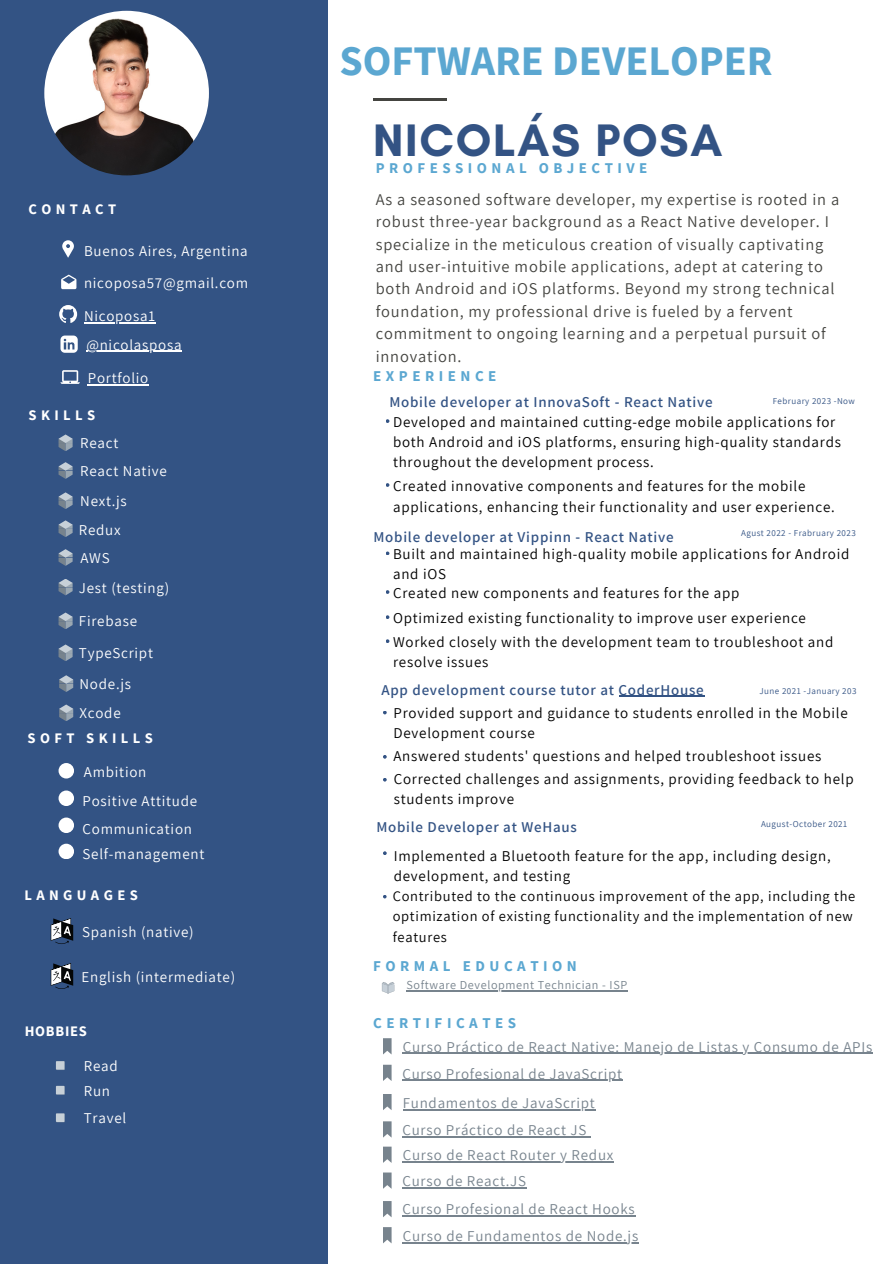
<style>
.page{position:relative;width:893px;height:1264px;background:#fff}
.page>*{position:absolute;margin:0;border:0;box-sizing:border-box;transform-origin:0 0}
.t1{font:700 46.35px "Glacial Indifference";letter-spacing:.035em;color:#335384}
.t2{font:700 42px "Source Sans Pro";color:#5ba7d1}
.t3{font:16.35px/22.4px "Assistant";letter-spacing:.05em;color:#444440}
.t4{font:15px/20.2px "Assistant";letter-spacing:.05em;color:#000}
.t5{font:15px "Assistant";letter-spacing:.05em;color:#fff}
.t6{font:15px "Assistant";letter-spacing:.05em;color:#77838d}
.t7{font:600 15px "Assistant";letter-spacing:.05em;color:#335384}
.t8{font:700 15px "Source Sans Pro";letter-spacing:.3em;color:#5ba7d1}
.t9{font:700 14.85px "Source Sans Pro";letter-spacing:.3em;color:#5ba7d1}
.t10{font:14.55px/20.2px "Assistant";letter-spacing:.05em;color:#000}
.t11{font:700 14.55px "Source Sans Pro";letter-spacing:.3em;color:#fff}
.t12{font:700 14.55px "Source Sans Pro";letter-spacing:.05em;color:#fff}
.t13{font:12.15px "Assistant";letter-spacing:.05em;color:#77838d}
.t14{font:9px "Assistant";letter-spacing:.05em;color:#335384}
</style>
<div class="page">
<div style="left:0;top:0;width:327px;height:1263px;background:#335384"></div>
<hr style="left:373px;top:99px;width:73px;height:1px;background:#444440">
<svg style="left:62px;top:240px;width:11px;height:18px"></svg>
<svg style="left:60px;top:370px;width:20px;height:14px"></svg>
<svg style="left:61px;top:274px;width:15px;height:15px"></svg>
<svg style="left:59px;top:434px;width:14px;height:17px"></svg>
<svg style="left:59px;top:462px;width:14px;height:17px"></svg>
<svg style="left:59px;top:492px;width:14px;height:17px"></svg>
<svg style="left:59px;top:520px;width:14px;height:17px"></svg>
<svg style="left:59px;top:549px;width:14px;height:17px"></svg>
<svg style="left:51px;top:918px;width:22px;height:26px"></svg>
<svg style="left:51px;top:963px;width:22px;height:26px"></svg>
<div style="left:59px;top:763px;width:15px;height:15px;background:#fff;border-radius:50%"></div>
<div style="left:59px;top:790px;width:15px;height:16px;background:#fff;border-radius:50%"></div>
<div style="left:59px;top:817px;width:15px;height:16px;background:#fff;border-radius:50%"></div>
<div style="left:59px;top:843px;width:15px;height:16px;background:#fff;border-radius:50%"></div>
<svg style="left:59px;top:579px;width:14px;height:16px"></svg>
<svg style="left:60px;top:335px;width:17px;height:17px"></svg>
<svg style="left:59px;top:305px;width:18px;height:18px"></svg>
<svg style="left:59px;top:612px;width:14px;height:17px"></svg>
<svg style="left:59px;top:644px;width:14px;height:17px"></svg>
<svg style="left:383px;top:851px;width:3px;height:4px"></svg>
<svg style="left:56px;top:1061px;width:9px;height:9px"></svg>
<svg style="left:56px;top:1085px;width:9px;height:9px"></svg>
<svg style="left:56px;top:1113px;width:9px;height:9px"></svg>
<svg style="left:383px;top:1064px;width:8px;height:17px"></svg>
<svg style="left:383px;top:1094px;width:8px;height:16px"></svg>
<svg style="left:383px;top:1121px;width:8px;height:16px"></svg>
<svg style="left:383px;top:1146px;width:8px;height:16px"></svg>
<svg style="left:383px;top:1172px;width:8px;height:16px"></svg>
<svg style="left:383px;top:1201px;width:8px;height:16px"></svg>
<svg style="left:383px;top:1227px;width:8px;height:16px"></svg>
<hr style="left:402px;top:1079px;width:220px;height:1px;background:#77838d">
<hr style="left:403px;top:1109px;width:192px;height:1px;background:#77838d">
<hr style="left:402px;top:1136px;width:185px;height:1px;background:#77838d">
<hr style="left:403px;top:1161px;width:211px;height:1px;background:#77838d">
<hr style="left:411px;top:1187px;width:115px;height:1px;background:#77838d">
<hr style="left:402px;top:1215px;width:233px;height:1px;background:#77838d">
<hr style="left:403px;top:1242px;width:236px;height:1px;background:#77838d">
<svg style="left:383px;top:1038px;width:8px;height:16px"></svg>
<hr style="left:403px;top:1052px;width:470px;height:1px;background:#77838d">
<img style="left:44px;top:11px;width:165px;height:164px;border-radius:50%">
<hr style="left:406px;top:990px;width:222px;height:1px;background:#77838d">
<svg style="left:382px;top:982px;width:12px;height:11px"></svg>
<hr style="left:84px;top:322px;width:72px;height:1px;background:#fff">
<hr style="left:86px;top:351px;width:96px;height:1px;background:#fff">
<hr style="left:88px;top:384px;width:61px;height:1px;background:#fff">
<hr style="left:618px;top:695px;width:86px;height:2px;background:#335384">
<svg style="left:386px;top:551px;width:3px;height:4px"></svg>
<svg style="left:386px;top:590px;width:3px;height:4px"></svg>
<svg style="left:386px;top:615px;width:3px;height:4px"></svg>
<svg style="left:386px;top:639px;width:3px;height:4px"></svg>
<svg style="left:59px;top:675px;width:14px;height:17px"></svg>
<svg style="left:59px;top:704px;width:14px;height:17px"></svg>
<svg style="left:386px;top:419px;width:3px;height:4px"></svg>
<svg style="left:386px;top:483px;width:3px;height:4px"></svg>
<p class="t11" style="left:29px;top:199px;width:89px">CONTACT</p>
<p class="t5" style="left:84px;top:241px;width:165px">Buenos Aires, Argentina</p>
<p class="t5" style="left:84px;top:273px;width:166px">nicoposa57@gmail.com</p>
<p class="t5" style="left:84px;top:306px;width:73px">Nicoposa1</p>
<p class="t5" style="left:86px;top:334px;width:97px">@nicolasposa</p>
<p class="t5" style="left:88px;top:368px;width:62px">Portfolio</p>
<p class="t11" style="left:29px;top:406px;width:68px">SKILLS</p>
<p class="t5" style="left:80px;top:433px;width:40px">React</p>
<p class="t5" style="left:80px;top:461px;width:88px">React Native</p>
<p class="t5" style="left:80px;top:491px;width:48px">Next.js</p>
<p class="t5" style="left:79px;top:519px;width:43px">Redux</p>
<p class="t5" style="left:80px;top:548px;width:31px">AWS</p>
<p class="t5" style="left:79px;top:577px;width:92px">Jest (testing)</p>
<p class="t5" style="left:79px;top:611px;width:60px">Firebase</p>
<p class="t5" style="left:79px;top:643px;width:75px">TypeScript</p>
<p class="t5" style="left:80px;top:673px;width:53px">Node.js</p>
<p class="t5" style="left:80px;top:703px;width:43px">Xcode</p>
<p class="t11" style="left:28px;top:728px;width:127px">SOFT SKILLS</p>
<p class="t5" style="left:84px;top:762px;width:64px">Ambition</p>
<p class="t5" style="left:83px;top:790px;width:116px">Positive Attitude</p>
<p class="t5" style="left:83px;top:818px;width:111px">Communication</p>
<p class="t5" style="left:83px;top:843px;width:123px">Self-management</p>
<p class="t11" style="left:24px;top:885px;width:115px">LANGUAGES</p>
<p class="t5" style="left:82px;top:921px;width:113px">Spanish (native)</p>
<p class="t5" style="left:81px;top:966px;width:155px">English (intermediate)</p>
<p class="t12" style="left:25px;top:1021px;width:64px">HOBBIES</p>
<p class="t5" style="left:84px;top:1055px;width:35px">Read</p>
<p class="t5" style="left:84px;top:1080px;width:28px">Run</p>
<p class="t5" style="left:84px;top:1108px;width:44px">Travel</p>
<p class="t2" style="left:339px;top:34px;width:435px">SOFTWARE DEVELOPER</p>
<p class="t1" style="left:373px;top:112px;width:351px">NICOLÁS POSA</p>
<p class="t9" style="left:376px;top:159px;width:273px">PROFESSIONAL OBJECTIVE</p>
<p class="t3" style="left:376px;top:188px;width:465px">As a seasoned software developer, my expertise is rooted in a robust three-year background as a React Native developer. I specialize in the meticulous creation of visually captivating and user-intuitive mobile applications, adept at catering to both Android and iOS platforms. Beyond my strong technical foundation, my professional drive is fueled by a fervent commitment to ongoing learning and a perpetual pursuit of innovation.</p>
<p class="t8" style="left:373px;top:366px;width:125px">EXPERIENCE</p>
<p class="t7" style="left:389px;top:391px;width:325px">Mobile developer at InnovaSoft - React Native</p>
<p class="t4" style="left:393px;top:411px;width:449px">Developed and maintained cutting-edge mobile applications for both Android and iOS platforms, ensuring high-quality standards throughout the development process.</p>
<p class="t4" style="left:393px;top:475px;width:443px">Created innovative components and features for the mobile applications, enhancing their functionality and user experience.</p>
<p class="t14" style="left:741px;top:527px;width:116px">Agust 2022 - Frabruary 2023</p>
<p class="t14" style="left:772px;top:395px;width:84px">February 2023 -Now</p>
<p class="t7" style="left:373px;top:526px;width:301px">Mobile developer at Vippinn - React Native</p>
<p class="t4" style="left:393px;top:543px;width:458px">Built and maintained high-quality mobile applications for Android and iOS</p>
<p class="t4" style="left:393px;top:582px;width:348px">Created new components and features for the app</p>
<p class="t4" style="left:393px;top:607px;width:414px">Optimized existing functionality to improve user experience</p>
<p class="t4" style="left:393px;top:631px;width:442px">Worked closely with the development team to troubleshoot and resolve issues</p>
<p class="t7" style="left:381px;top:679px;width:324px">App development course tutor at CoderHouse</p>
<p class="t4" style="left:393px;top:702px;width:455px">Provided support and guidance to students enrolled in the Mobile<br>Development course</p>
<p class="t4" style="left:393px;top:745px;width:429px">Answered students' questions and helped troubleshoot issues</p>
<p class="t14" style="left:759px;top:685px;width:98px">June 2021 -January 203</p>
<p class="t4" style="left:394px;top:768px;width:461px">Corrected challenges and assignments, providing feedback to help students improve</p>
<p class="t14" style="left:761px;top:818px;width:88px">August-October 2021</p>
<p class="t7" style="left:376px;top:816px;width:202px">Mobile Developer at WeHaus</p>
<p class="t4" style="left:394px;top:845px;width:438px">Implemented a Bluetooth feature for the app, including design, development, and testing</p>
<p class="t10" style="left:392px;top:885px;width:464px">Contributed to the continuous improvement of the app, including the optimization of existing functionality and the implementation of new features</p>
<p class="t8" style="left:373px;top:956px;width:205px">FORMAL EDUCATION</p>
<p class="t13" style="left:406px;top:976px;width:222px">Software Development Technician - ISP</p>
<p class="t8" style="left:373px;top:1013px;width:145px">CERTIFICATES</p>
<p class="t6" style="left:402px;top:1063px;width:221px">Curso Profesional de JavaScript</p>
<p class="t6" style="left:403px;top:1092px;width:193px">Fundamentos de JavaScript</p>
<p class="t6" style="left:402px;top:1119px;width:185px">Curso Práctico de React JS</p>
<p class="t6" style="left:403px;top:1145px;width:212px">Curso de React Router y Redux</p>
<p class="t6" style="left:402px;top:1170px;width:125px">Curso de React.JS</p>
<p class="t6" style="left:402px;top:1198px;width:234px">Curso Profesional de React Hooks</p>
<p class="t6" style="left:403px;top:1225px;width:237px">Curso de Fundamentos de Node.js</p>
<p class="t6" style="left:403px;top:1036px;width:471px">Curso Práctico de React Native: Manejo de Listas y Consumo de APIs</p>
</div>
